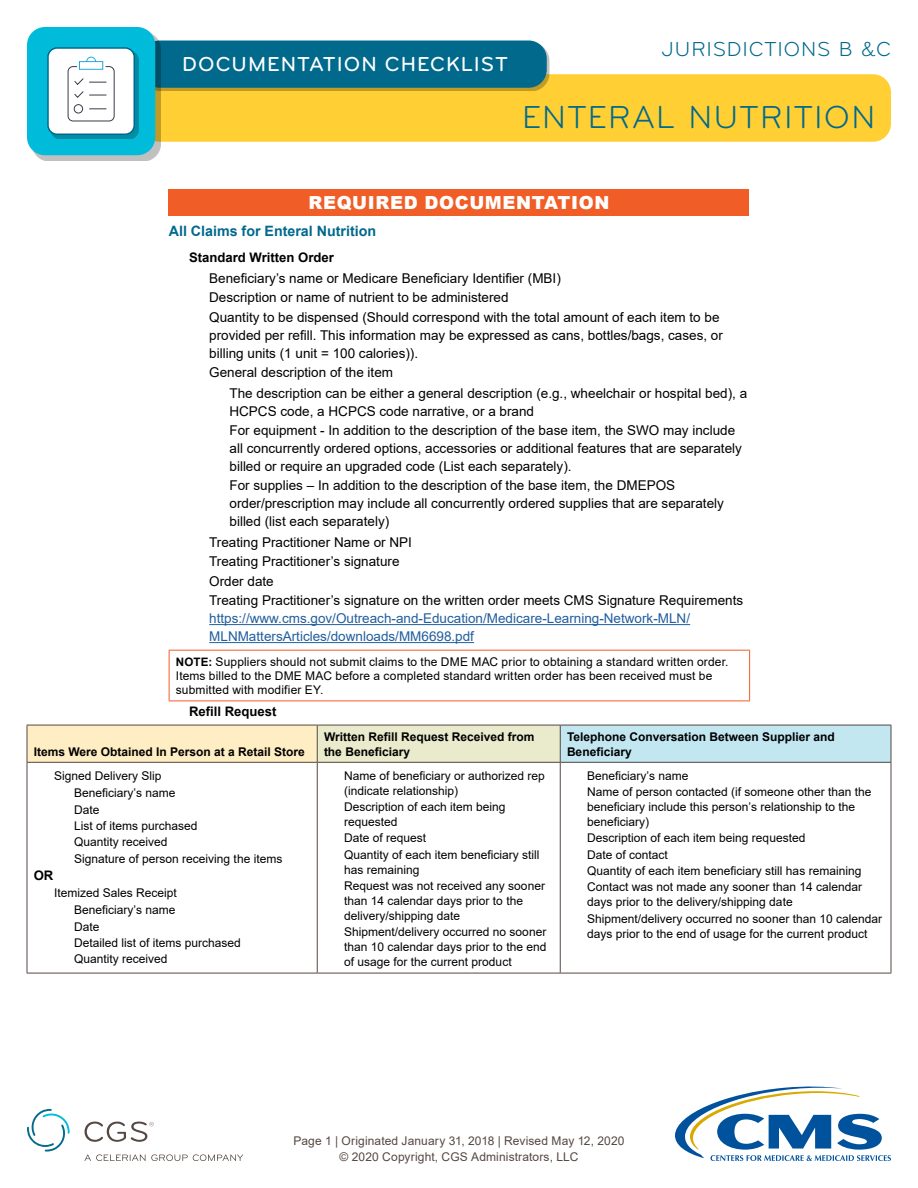
<style>
.page{position:relative;width:918px;height:1188px;background:#fff}
.page>*{position:absolute;margin:0;border:0;box-sizing:border-box;transform-origin:0 0}
.t1{font:33px "Bryant Pro";letter-spacing:.04em;color:#00698c}
.t2{font:500 21px "Bryant Pro";letter-spacing:.045em;color:#fff}
.t3{font:21px "Bryant Pro";letter-spacing:.04em;color:#00698c}
.t4{font:900 18px "Arial";letter-spacing:.035em;color:#fff}
.t5{font:700 14.25px "Arial";color:#00698c}
.t6{font:13.5px/19.4px "Arial";color:#000}
.t7{font:13.5px/18px "Arial";color:#215e9e}
.t8{font:700 13.2px "Arial";color:#000}
.t9{font:12px/16.4px "Arial";color:#000}
.t10{font:700 12px/15px "Arial";color:#000}
.t11{font:12px/16.4px "Arial";letter-spacing:.01em;color:#554742;text-align:center}
.s1{font-weight:700;font-size:11.7px}
</style>
<div class="page">
<div style="left:142px;top:74px;width:749px;height:68px;background:#ffcf34;border-radius:18px"></div>
<div style="left:144px;top:43px;width:406px;height:48px;background:#000;opacity:.25"></div>
<div style="left:142px;top:40px;width:405px;height:48px;background:#00698c;border-radius:18px"></div>
<div style="left:32px;top:32px;width:129px;height:129px;background:#000;opacity:.25"></div>
<div style="left:27px;top:27px;width:128px;height:128px;background:#00bcda;border-radius:18px"></div>
<div style="left:51px;top:51px;width:88px;height:88px;background:#008da4"></div>
<svg style="left:50px;top:50px;width:82px;height:85px;background:#f3f5f7"></svg>
<div style="left:47px;top:47px;width:88px;height:88px;border:2px solid #00698c;border-radius:9px"></div>
<hr style="left:209px;top:624px;width:481px;height:1px;background:#215e9e">
<hr style="left:209px;top:642px;width:265px;height:1px;background:#215e9e">
<div style="left:169px;top:189px;width:580px;height:27px;background:#f15d26"></div>
<hr style="left:169px;top:650px;width:581px;height:1px;background:#f15d26">
<hr style="left:169px;top:651px;width:1px;height:50px;background:#f15d26">
<hr style="left:749px;top:651px;width:1px;height:50px;background:#f15d26">
<hr style="left:169px;top:701px;width:581px;height:1px;background:#f15d26">
<div style="left:27px;top:725px;width:290px;height:37px;background:#ffeec3"></div>
<div style="left:317px;top:725px;width:243px;height:37px;background:#eaeacd"></div>
<div style="left:560px;top:725px;width:331px;height:37px;background:#c2e7f1"></div>
<hr style="left:27px;top:725px;width:290px;height:1px;background:#554742">
<hr style="left:27px;top:725px;width:1px;height:37px;background:#554742">
<hr style="left:317px;top:725px;width:243px;height:1px;background:#554742">
<hr style="left:317px;top:725px;width:1px;height:37px;background:#554742">
<hr style="left:560px;top:725px;width:331px;height:1px;background:#554742">
<hr style="left:560px;top:725px;width:1px;height:37px;background:#554742">
<hr style="left:891px;top:725px;width:1px;height:37px;background:#554742">
<hr style="left:27px;top:762px;width:290px;height:1px;background:#554742">
<hr style="left:27px;top:763px;width:1px;height:210px;background:#554742">
<hr style="left:317px;top:762px;width:243px;height:1px;background:#554742">
<hr style="left:317px;top:763px;width:1px;height:210px;background:#554742">
<hr style="left:560px;top:762px;width:331px;height:1px;background:#554742">
<hr style="left:560px;top:763px;width:1px;height:210px;background:#554742">
<hr style="left:891px;top:763px;width:1px;height:210px;background:#554742">
<hr style="left:27px;top:973px;width:290px;height:1px;background:#554742">
<hr style="left:317px;top:973px;width:243px;height:1px;background:#554742">
<hr style="left:560px;top:973px;width:331px;height:1px;background:#554742">
<svg style="left:85px;top:1154px;width:158px;height:7px"></svg>
<svg style="left:85px;top:1122px;width:69px;height:20px"></svg>
<svg style="left:27px;top:1109px;width:43px;height:43px"></svg>
<svg style="left:675px;top:1087px;width:216px;height:74px"></svg>
<h2 class="t2" style="left:182px;top:51px;width:327px">DOCUMENTATION CHECKLIST</h2>
<h2 class="t3" style="left:661px;top:37px;width:231px">JURISDICTIONS B &amp;C</h2>
<h1 class="t1" style="left:522px;top:98px;width:355px">ENTERAL NUTRITION</h1>
<h3 class="t4" style="left:308px;top:189px;width:303px">REQUIRED DOCUMENTATION</h3>
<p class="t5" style="left:169px;top:221px;width:209px">All Claims for Enteral Nutrition</p>
<p class="t8" style="left:189px;top:248px;width:146px">Standard Written Order</p>
<p class="t6" style="left:209px;top:268px;width:512px">Beneficiary’s name or Medicare Beneficiary Identifier (MBI)<br>Description or name of nutrient to be administered<br>Quantity to be dispensed (Should correspond with the total amount of each item to be</p>
<p class="t6" style="left:209px;top:326px;width:515px;line-height:18px">provided per refill. This information may be expressed as cans, bottles/bags, cases, or billing units (1 unit = 100 calories)).</p>
<p class="t6" style="left:230px;top:362px;width:519px;line-height:20.7px;text-indent:-20px">General description of the item<br>The description can be either a general description (e.g., wheelchair or hospital bed), a</p>
<p class="t6" style="left:230px;top:401px;width:507px">HCPCS code, a HCPCS code narrative, or a brand<br>For equipment - In addition to the description of the base item, the SWO may include</p>
<p class="t6" style="left:230px;top:439px;width:514px;line-height:18px">all concurrently ordered options, accessories or additional features that are separately billed or require an upgraded code (List each separately).</p>
<p class="t6" style="left:230px;top:477px;width:496px;line-height:18px">For supplies – In addition to the description of the base item, the DMEPOS order/prescription may include all concurrently ordered supplies that are separately billed (list each separately)</p>
<p class="t6" style="left:209px;top:533px;width:535px">Treating Practitioner Name or NPI<br>Treating Practitioner’s signature<br>Order date<br>Treating Practitioner’s signature on the written order meets CMS Signature Requirements</p>
<p class="t7" style="left:209px;top:609px;width:482px">https://www.cms.gov/Outreach-and-Education/Medicare-Learning-Network-MLN/<br>MLNMattersArticles/downloads/MM6698.pdf</p>
<p class="t9" style="left:176px;top:654px;width:554px;line-height:14.2px"><span class="s1">NOTE:</span> Suppliers should not submit claims to the DME MAC prior to obtaining a standard written order.<br>Items billed to the DME MAC before a completed standard written order has been received must be submitted with modifier EY.</p>
<p class="t8" style="left:189px;top:702px;width:89px">Refill Request</p>
<p class="t10" style="left:34px;top:744px;width:273px">Items Were Obtained In Person at a Retail Store</p>
<p class="t10" style="left:324px;top:729px;width:212px">Written Refill Request Received from the Beneficiary</p>
<p class="t10" style="left:567px;top:729px;width:269px">Telephone Conversation Between Supplier and<br>Beneficiary</p>
<p class="t9" style="left:74px;top:766px;width:103px;line-height:17.7px;text-indent:-20px">Signed Delivery Slip<br>Beneficiary’s name</p>
<p class="t9" style="left:74px;top:801px;width:210px">Date<br>List of items purchased<br>Quantity received<br>Signature of person receiving the items</p>
<p class="t8" style="left:34px;top:866px;width:21px">OR</p>
<p class="t9" style="left:54px;top:884px;width:124px;line-height:17.7px;text-align:right">Itemized Sales Receipt<br>Beneficiary’s name</p>
<p class="t9" style="left:74px;top:918px;width:168px">Date<br>Detailed list of items purchased<br>Quantity received</p>
<p class="t9" style="left:344px;top:768px;width:202px;line-height:15px">Name of beneficiary or authorized rep (indicate relationship)</p>
<p class="t9" style="left:344px;top:799px;width:163px;line-height:15px">Description of each item being requested</p>
<p class="t9" style="left:344px;top:830px;width:197px">Date of request<br>Quantity of each item beneficiary still</p>
<p class="t9" style="left:344px;top:861px;width:202px">has remaining<br>Request was not received any sooner</p>
<p class="t9" style="left:344px;top:893px;width:180px;line-height:15px">than 14 calendar days prior to the delivery/shipping date</p>
<p class="t9" style="left:344px;top:925px;width:204px;line-height:15px;text-align:justify">Shipment/delivery occurred no sooner than 10 calendar days prior to the end of usage for the current product</p>
<p class="t9" style="left:587px;top:767px;width:286px">Beneficiary’s name<br>Name of person contacted (if someone other than the</p>
<p class="t9" style="left:587px;top:799px;width:269px;line-height:15px">beneficiary include this person’s relationship to the beneficiary)</p>
<p class="t9" style="left:587px;top:830px;width:276px">Description of each item being requested<br>Date of contact<br>Quantity of each item beneficiary still has remaining Contact was not made any sooner than 14 calendar</p>
<p class="t9" style="left:587px;top:894px;width:296px">days prior to the delivery/shipping date<br>Shipment/delivery occurred no sooner than 10 calendar</p>
<p class="t9" style="left:587px;top:925px;width:282px">days prior to the end of usage for the current product</p>
<p class="t11" style="left:293px;top:1132px;width:333px">Page 1 | Originated January 31, 2018 | Revised May 12, 2020 © 2020 Copyright, CGS Administrators, LLC</p>
</div>
